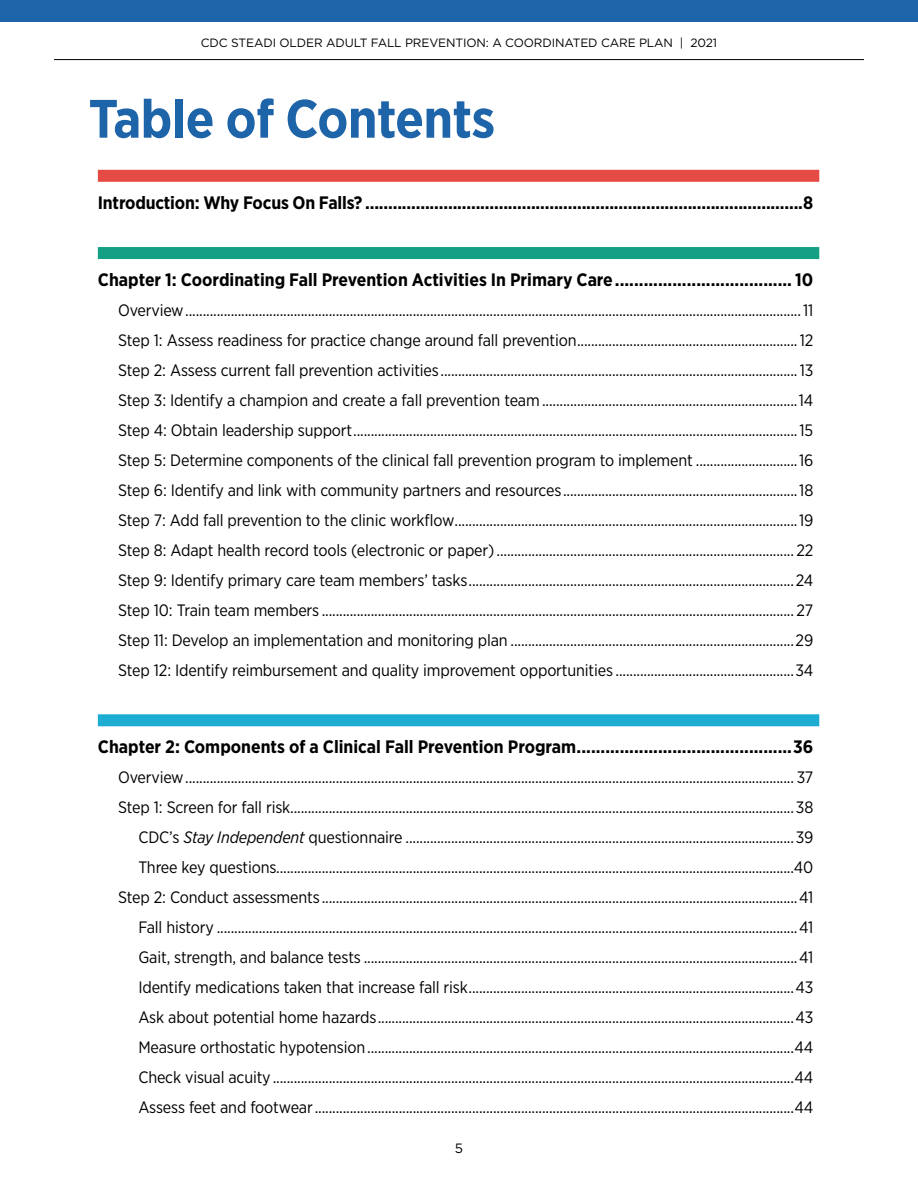
<style>
.page{position:relative;width:918px;height:1188px;background:#fff}
.page>*{position:absolute;margin:0;border:0;box-sizing:border-box;transform-origin:0 0}
.t1{font:700 54px "Gotham Narrow";letter-spacing:-.01em;color:#1e64a8}
.t2{font:700 18px "Gotham Narrow";color:#000}
.t3{font:16.5px "Gotham Narrow";letter-spacing:-.01em;color:#000}
.t4{font:13.5px "Gotham";color:#000}
.t5{font:12px "Gotham";letter-spacing:-.01em;color:#000}
.s1{font-style:italic}
</style>
<div class="page">
<div style="left:0;top:0;width:918px;height:22px;background:#1e64a8"></div>
<hr style="left:54px;top:59px;width:810px;height:1px;background:#000">
<div style="left:98px;top:714px;width:721px;height:12px;background:#1eadd2"></div>
<div style="left:98px;top:247px;width:721px;height:12px;background:#13a085"></div>
<div style="left:98px;top:170px;width:721px;height:12px;background:#e54a45"></div>
<p class="t5" style="left:201px;top:35px;width:518px">CDC STEADI OLDER ADULT FALL PREVENTION: A COORDINATED CARE PLAN | 2021</p>
<p class="t1" style="left:89px;top:84px;width:408px">Table of Contents</p>
<p class="t2" style="left:98px;top:191px;width:717px">Introduction: Why Focus On Falls? ...............................................................................................8</p>
<p class="t2" style="left:98px;top:268px;width:717px">Chapter 1: Coordinating Fall Prevention Activities In Primary Care..................................... 10</p>
<p class="t3" style="left:118px;top:300px;width:697px">Overview................................................................................................................................................................................11</p>
<p class="t3" style="left:118px;top:330px;width:697px">Step 1: Assess readiness for practice change around fall prevention...............................................................12</p>
<p class="t3" style="left:118px;top:360px;width:697px">Step 2: Assess current fall prevention activities......................................................................................................13</p>
<p class="t3" style="left:118px;top:390px;width:697px">Step 3: Identify a champion and create a fall prevention team.........................................................................14</p>
<p class="t3" style="left:118px;top:420px;width:697px">Step 4: Obtain leadership support...............................................................................................................................15</p>
<p class="t3" style="left:118px;top:450px;width:697px">Step 5: Determine components of the clinical fall prevention program to implement .............................16</p>
<p class="t3" style="left:118px;top:480px;width:697px">Step 6: Identify and link with community partners and resources...................................................................18</p>
<p class="t3" style="left:118px;top:510px;width:697px">Step 7: Add fall prevention to the clinic workfow..................................................................................................19</p>
<p class="t3" style="left:118px;top:540px;width:697px">Step 8: Adapt health record tools (electronic or paper)..................................................................................... 22</p>
<p class="t3" style="left:118px;top:570px;width:697px">Step 9: Identify primary care team members’ tasks.............................................................................................24</p>
<p class="t3" style="left:118px;top:600px;width:697px">Step 10: Train team members ....................................................................................................................................... 27</p>
<p class="t3" style="left:118px;top:630px;width:697px">Step 11: Develop an implementation and monitoring plan .................................................................................29</p>
<p class="t3" style="left:118px;top:660px;width:697px">Step 12: Identify reimbursement and quality improvement opportunities ...................................................34</p>
<p class="t2" style="left:98px;top:735px;width:717px">Chapter 2: Components of a Clinical Fall Prevention Program.............................................36</p>
<p class="t3" style="left:118px;top:767px;width:697px">Overview.............................................................................................................................................................................. 37</p>
<p class="t3" style="left:118px;top:797px;width:697px">Step 1: Screen for fall risk................................................................................................................................................38</p>
<p class="t3" style="left:138px;top:827px;width:676px">CDC’s <span class="s1">Stay Independent</span> questionnaire ...............................................................................................................39</p>
<p class="t3" style="left:138px;top:857px;width:676px">Three key questions....................................................................................................................................................40</p>
<p class="t3" style="left:118px;top:887px;width:697px">Step 2: Conduct assessments ........................................................................................................................................41</p>
<p class="t3" style="left:138px;top:917px;width:676px">Fall history ......................................................................................................................................................................41</p>
<p class="t3" style="left:138px;top:947px;width:676px">Gait, strength, and balance tests ............................................................................................................................41</p>
<p class="t3" style="left:138px;top:977px;width:676px">Identify medications taken that increase fall risk.............................................................................................43</p>
<p class="t3" style="left:138px;top:1007px;width:676px">Ask about potential home hazards.......................................................................................................................43</p>
<p class="t3" style="left:138px;top:1037px;width:676px">Measure orthostatic hypotension..........................................................................................................................44</p>
<p class="t3" style="left:138px;top:1067px;width:676px">Check visual acuity.....................................................................................................................................................44</p>
<p class="t3" style="left:138px;top:1097px;width:676px">Assess feet and footwear.........................................................................................................................................44</p>
<p class="t4" style="left:455px;top:1140px;width:10px">5</p>
</div>
